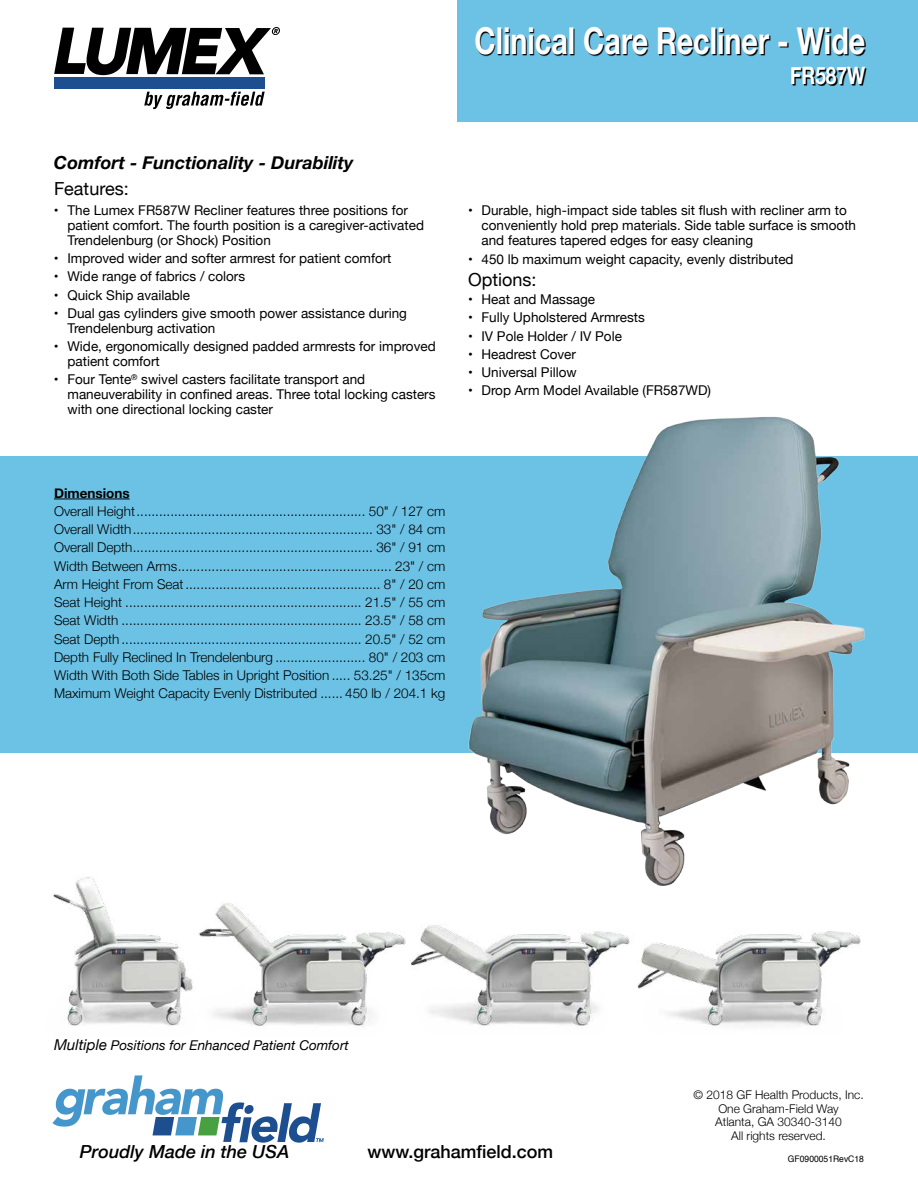
<style>
.page{position:relative;width:918px;height:1188px;background:#fff}
.page>*{position:absolute;margin:0;border:0;box-sizing:border-box;transform-origin:0 0}
.t1{font:700 37.05px "Helvetica Neue";color:#fff;scale:.78 1}
.t2{font:700 24px "Helvetica Neue";color:#fff;scale:.8 1}
.t3{font:italic 700 18px "Helvetica Neue";color:#000}
.t4{font:italic 500 18px "Helvetica Neue";color:#000}
.t5{font:500 18px "Helvetica Neue";color:#000}
.t6{font:18px "Helvetica Neue";color:#000}
.t7{font:300 13.5px/18.3px "Helvetica Neue";color:#000;text-align:justify}
.t8{font:13.5px/15px "Helvetica Neue";color:#000}
.t9{font:italic 13.5px "Helvetica Neue";color:#000}
.t10{font:700 13.5px "Helvetica Neue";color:#000}
.t11{font:300 12px/13.5px "Helvetica Neue";color:#000;text-align:center}
.t12{font:9px "Helvetica";color:#000;scale:.95 1}
.s1{font-size:15px}
</style>
<div class="page">
<div style="left:457px;top:0;width:461px;height:122px;background:#6cc2e5"></div>
<div style="left:0;top:456px;width:918px;height:297px;background:#6cc2e5"></div>
<svg style="left:52px;top:1075px;width:272px;height:68px"></svg>
<div style="left:54px;top:77px;width:210px;height:11px;background:#1d4f90"></div>
<svg style="left:144px;top:92px;width:121px;height:17px"></svg>
<svg style="left:54px;top:27px;width:226px;height:48px"></svg>
<img style="left:468px;top:416px;width:397px;height:470px">
<hr style="left:54px;top:499px;width:76px;height:1px;background:#000">
<img style="left:641px;top:931px;width:220px;height:95px">
<img style="left:417px;top:924px;width:224px;height:102px">
<img style="left:203px;top:903px;width:214px;height:125px">
<img style="left:53px;top:877px;width:150px;height:150px">
<svg style="left:477px;top:28px;width:389px;height:57px"></svg>
<h1 class="t1" style="left:474px;top:12px;width:503px">Clinical Care Recliner - Wide</h1>
<h2 class="t2" style="left:790px;top:56px;width:96px">FR587W</h2>
<h3 class="t3" style="left:54px;top:149px;width:301px">Comfort - Functionality - Durability</h3>
<h3 class="t6" style="left:54px;top:176px;width:76px">Features:</h3>
<p class="t8" style="left:67px;top:203px;width:358px;text-indent:-13px">• The Lumex FR587W Recliner features three positions for patient comfort. The fourth position is a caregiver-activated<br>Trendelenburg (or Shock) Position</p>
<p class="t8" style="left:54px;top:252px;width:339px">• Improved wider and softer armrest for patient comfort</p>
<p class="t8" style="left:54px;top:270px;width:193px">• Wide range of fabrics / colors</p>
<p class="t8" style="left:54px;top:288px;width:138px">• Quick Ship available</p>
<p class="t8" style="left:67px;top:306px;width:341px;text-indent:-13px">• Dual gas cylinders give smooth power assistance during<br>Trendelenburg activation</p>
<p class="t8" style="left:67px;top:339px;width:370px;text-indent:-13px">• Wide, ergonomically designed padded armrests for improved patient comfort</p>
<p class="t8" style="left:68px;top:373px;width:370px;text-indent:-14px">• Four Tente<sup>®</sup> swivel casters facilitate transport and maneuverability in confined areas. Three total locking casters with one directional locking caster</p>
<p class="t8" style="left:482px;top:203px;width:376px;text-indent:-14px">• Durable, high-impact side tables sit flush with recliner arm to conveniently hold prep materials. Side table surface is smooth and features tapered edges for easy cleaning</p>
<p class="t8" style="left:468px;top:253px;width:327px">• 450 lb maximum weight capacity, evenly distributed</p>
<h3 class="t6" style="left:468px;top:266px;width:70px">Options:</h3>
<p class="t8" style="left:468px;top:293px;width:129px">• Heat and Massage</p>
<p class="t8" style="left:468px;top:311px;width:178px">• Fully Upholstered Armrests</p>
<p class="t8" style="left:468px;top:329px;width:155px">• IV Pole Holder / IV Pole</p>
<p class="t8" style="left:468px;top:347px;width:109px">• Headrest Cover</p>
<p class="t8" style="left:468px;top:366px;width:110px">• Universal Pillow</p>
<p class="t8" style="left:468px;top:384px;width:245px">• Drop Arm Model Available (FR587WD)</p>
<p class="t10" style="left:54px;top:482px;width:77px">Dimensions</p>
<p class="t7" style="left:54px;top:501px;width:393px">Overall Height............................................................. 50" / 127 cm Overall Width................................................................ 33" / 84 cm Overall Depth................................................................ 36" / 91 cm Width Between Arms......................................................... 23" / cm Arm Height From Seat.................................................... 8" / 20 cm Seat Height ............................................................... 21.5" / 55 cm Seat Width ................................................................ 23.5" / 58 cm Seat Depth ................................................................ 20.5" / 52 cm Depth Fully Reclined In Trendelenburg ........................ 80" / 203 cm Width With Both Side Tables in Upright Position ..... 53.25" / 135cm Maximum Weight Capacity Evenly Distributed ...... 450 lb / 204.1 kg</p>
<p class="t9" style="left:54px;top:1035px;width:296px"><span class="s1">Multiple</span> Positions for Enhanced Patient Comfort</p>
<p class="t11" style="left:694px;top:1088px;width:172px">© 2018 GF Health Products, Inc.<br>One Graham-Field Way<br>Atlanta, GA 30340-3140<br>All rights reserved.</p>
<h3 class="t4" style="left:80px;top:1136px;width:211px">Proudly Made in the USA</h3>
<h3 class="t5" style="left:367px;top:1137px;width:187px">www.grahamfield.com</h3>
<p class="t12" style="left:788px;top:1152px;width:82px">GF0900051RevC18</p>
</div>
